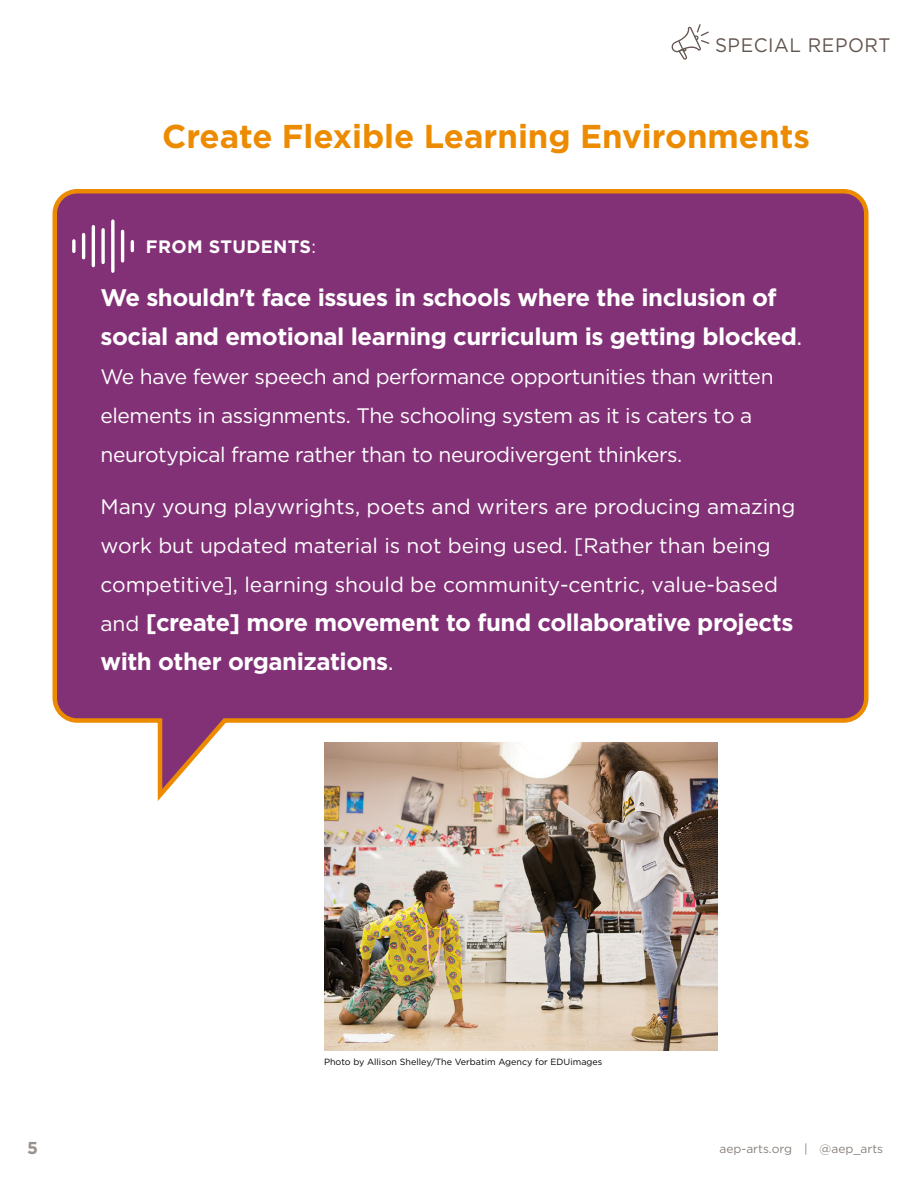
<style>
.page{position:relative;width:918px;height:1188px;background:#fff}
.page>*{position:absolute;margin:0;border:0;box-sizing:border-box;transform-origin:0 0}
.t1{font:700 33px "Gotham";color:#ed8b00}
.t2{font:700 24px/39px "Gotham";letter-spacing:-.02em;color:#fff}
.t3{font:21px/39px "Gotham";color:#fff}
.t4{font:21px/39px "Gotham";letter-spacing:-.02em;color:#fff}
.t5{font:19.5px "Gotham";letter-spacing:.03em;color:#63554f;scale:.96 1}
.t6{font:700 18px "Gotham";letter-spacing:.02em;color:#fff}
.t7{font:700 17.25px "Gotham";color:#9a918d}
.t8{font:12px "Gotham";color:#8a807b}
.t9{font:9px "Gotham";color:#000}
.s1{font-weight:400}
.s2{font-weight:400;font-size:21px}
</style>
<div class="page">
<svg style="left:671px;top:24px;width:38px;height:36px"></svg>
<img style="left:324px;top:807px;width:393px;height:243px">
<svg style="left:52px;top:189px;width:817px;height:618px;background:#924a80"></svg>
<svg style="left:72px;top:241px;width:4px;height:10px"></svg>
<hr style="left:82px;top:235px;width:3px;height:23px;background:#fff">
<hr style="left:92px;top:227px;width:3px;height:39px;background:#fff">
<svg style="left:101px;top:230px;width:4px;height:32px"></svg>
<svg style="left:111px;top:221px;width:4px;height:50px"></svg>
<hr style="left:121px;top:231px;width:3px;height:30px;background:#fff">
<svg style="left:131px;top:242px;width:3px;height:9px"></svg>
<p class="t5" style="left:715px;top:32px;width:184px">SPECIAL REPORT</p>
<h1 class="t1" style="left:162px;top:114px;width:650px">Create Flexible Learning Environments</h1>
<p class="t6" style="left:146px;top:235px;width:172px">FROM STUDENTS<span class="s1">:</span></p>
<p class="t2" style="left:100px;top:277px;width:703px">We shouldn't face issues in schools where the inclusion of social and emotional learning curriculum is getting blocked<span class="s1">.</span></p>
<p class="t4" style="left:100px;top:356px;width:675px">We have fewer speech and performance opportunities than written elements in assignments. The schooling system as it is caters to a neurotypical frame rather than to neurodivergent thinkers.</p>
<p class="t3" style="left:100px;top:487px;width:696px">Many young playwrights, poets and writers are producing amazing work but updated material is not being used. [Rather than being competitive], learning should be community-centric, value-based</p>
<p class="t2" style="left:100px;top:603px;width:694px"><span class="s2">and</span> [create] more movement to fund collaborative projects with other organizations<span class="s1">.</span></p>
<p class="t9" style="left:324px;top:1056px;width:280px">Photo by Allison Shelley/The Verbatim Agency for EDUimages</p>
<p class="t7" style="left:27px;top:1136px;width:12px">5</p>
<p class="t8" style="left:719px;top:1141px;width:165px">aep-arts.org | @aep_arts</p>
</div>
